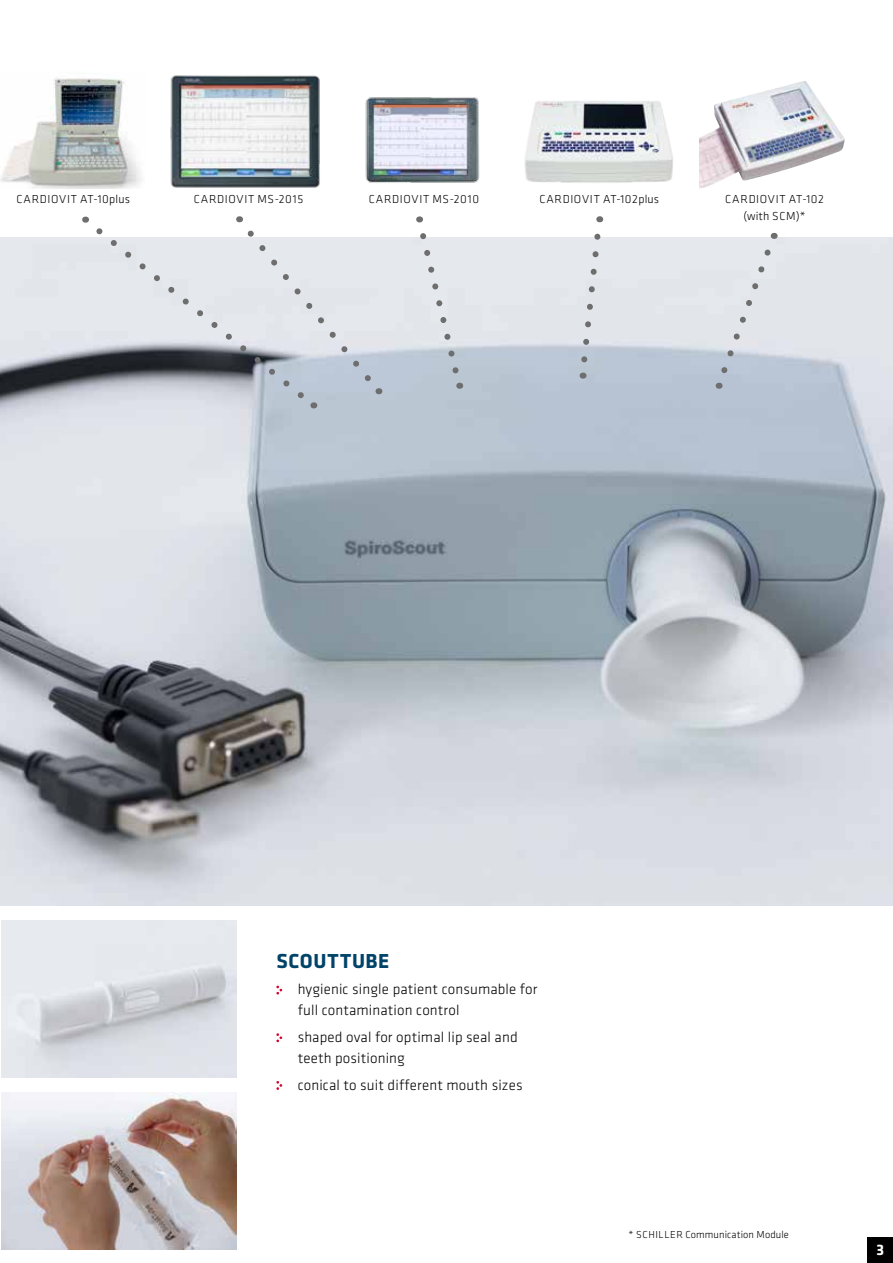
<style>
.page{position:relative;width:893px;height:1263px;background:#fff}
.page>*{position:absolute;margin:0;border:0;box-sizing:border-box;transform-origin:0 0}
.t1{font:700 21px "Klavika";letter-spacing:.035em;color:#004369}
.t2{font:700 15.75px "Klavika";color:#fff}
.t3{font:300 15px/21px "Klavika";letter-spacing:.01em;color:#000}
.t4{font:300 12px/16.5px "Klavika";letter-spacing:.05em;color:#000;text-align:center}
.t5{font:300 10.5px "Klavika";letter-spacing:.01em;color:#000}
</style>
<div class="page">
<div style="left:867px;top:1237px;width:26px;height:26px;background:#000"></div>
<img style="left:0;top:238px;width:893px;height:667px">
<img style="left:0;top:78px;width:141px;height:110px">
<img style="left:170px;top:75px;width:150px;height:113px">
<img style="left:524px;top:101px;width:149px;height:82px">
<img style="left:699px;top:81px;width:146px;height:107px">
<img style="left:365px;top:97px;width:115px;height:86px">
<hr style="left:0;top:238px;width:1px;height:241px;background:#004369">
<svg style="left:85px;top:216px;width:296px;height:192px;background:#cfd2d8"></svg>
<svg style="left:416px;top:233px;width:48px;height:156px;background:#d5dbe1"></svg>
<svg style="left:577px;top:233px;width:27px;height:146px;background:#d3d8de"></svg>
<svg style="left:714px;top:245px;width:61px;height:144px;background:#d5dae2"></svg>
<svg style="left:276px;top:985px;width:6px;height:10px"></svg>
<svg style="left:276px;top:1033px;width:6px;height:9px"></svg>
<svg style="left:276px;top:1081px;width:6px;height:9px"></svg>
<img style="left:1px;top:1092px;width:235px;height:158px">
<img style="left:1px;top:920px;width:235px;height:157px">
<p class="t4" style="left:17px;top:191px;width:115px">CARDIOVIT AT-10plus</p>
<p class="t4" style="left:194px;top:191px;width:111px">CARDIOVIT MS-2015</p>
<p class="t4" style="left:369px;top:191px;width:112px">CARDIOVIT MS-2010</p>
<p class="t4" style="left:539px;top:191px;width:121px">CARDIOVIT AT-102plus</p>
<p class="t4" style="left:725px;top:191px;width:100px">CARDIOVIT AT-102 (with SCM)*</p>
<h1 class="t1" style="left:276px;top:945px;width:115px">SCOUTTUBE</h1>
<p class="t3" style="left:298px;top:978px;width:241px">hygienic single patient consumable for full contamination control</p>
<p class="t3" style="left:298px;top:1026px;width:222px">shaped oval for optimal lip seal and teeth positioning</p>
<p class="t3" style="left:298px;top:1074px;width:226px">conical to suit different mouth sizes</p>
<p class="t5" style="left:629px;top:1228px;width:162px">* SCHILLER Communication Module</p>
<p class="t2" style="left:876px;top:1239px;width:9px">3</p>
</div>
